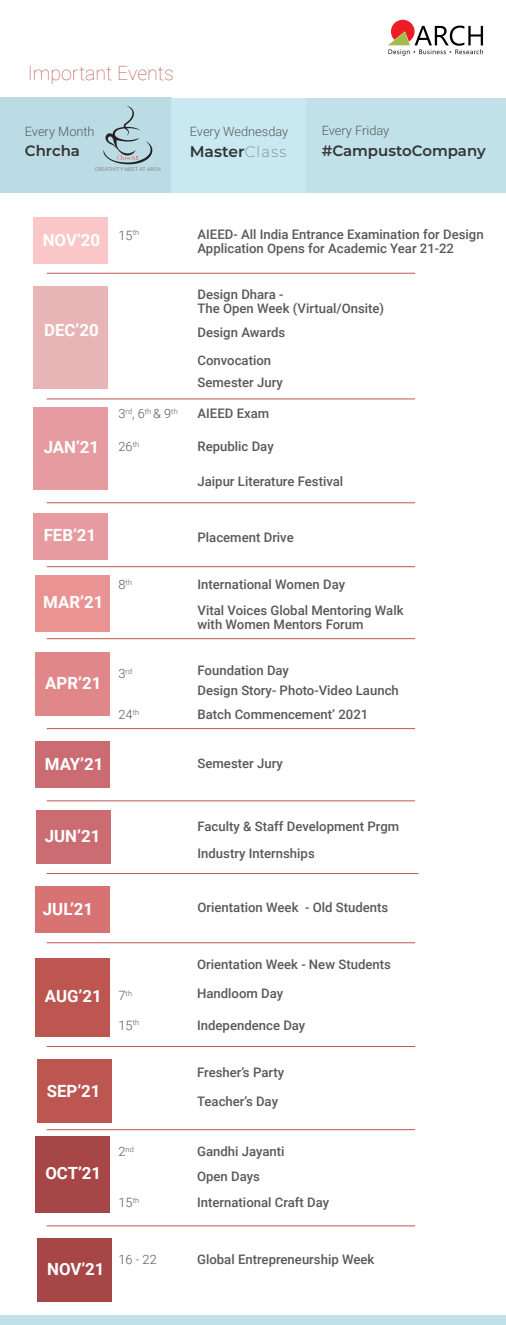
<style>
.page{position:relative;width:506px;height:1325px;background:#fff}
.page>*{position:absolute;margin:0;border:0;box-sizing:border-box;transform-origin:0 0}
.t1{font:100 19.6px "Roboto";color:#bd5551}
.t2{font:700 16.8px "Roboto";color:#fff}
.t3{font:600 15.52px "Montserrat";color:#333}
.t4{font:600 14.96px "Montserrat";color:#333}
.t5{font:500 13.12px/14px "Roboto";color:#58595b}
.t6{font:300 12.8px "Roboto";color:#58595b}
.t7{font:300 7.48px "Roboto";color:#58595b}
.t8{font:5.28px "Roboto";color:#878787}
.s1{font-weight:100;font-size:15px}
.s2{font-size:12.8px}
</style>
<div class="page">
<div style="left:0;top:97px;width:171px;height:96px;background:#bbdce5"></div>
<div style="left:171px;top:98px;width:168px;height:95px;background:#c7e9ef"></div>
<div style="left:307px;top:98px;width:199px;height:95px;background:#c0e1e8"></div>
<div style="left:0;top:1316px;width:506px;height:9px;background:#c0e1e8"></div>
<svg style="left:388px;top:20px;width:95px;height:36px"></svg>
<div style="left:34px;top:217px;width:74px;height:47px;background:#fac6c7"></div>
<hr style="left:47px;top:273px;width:368px;height:1px;background:#bd5551">
<div style="left:35px;top:886px;width:75px;height:47px;background:#d87373"></div>
<div style="left:35px;top:575px;width:75px;height:56px;background:#ea9393"></div>
<div style="left:34px;top:287px;width:74px;height:102px;background:#e8b5b7"></div>
<hr style="left:47px;top:399px;width:368px;height:1px;background:#bd5551">
<div style="left:34px;top:407px;width:74px;height:83px;background:#e59b9f"></div>
<hr style="left:47px;top:503px;width:368px;height:1px;background:#bd5551">
<div style="left:34px;top:513px;width:74px;height:46px;background:#e59b9f"></div>
<hr style="left:47px;top:567px;width:368px;height:1px;background:#bd5551">
<div style="left:35px;top:652px;width:75px;height:64px;background:#e08889"></div>
<hr style="left:47px;top:638px;width:368px;height:1px;background:#bd5551">
<div style="left:35px;top:742px;width:75px;height:46px;background:#ca6c72"></div>
<div style="left:36px;top:810px;width:75px;height:54px;background:#ca6c72"></div>
<hr style="left:47px;top:728px;width:368px;height:1px;background:#bd5551">
<div style="left:35px;top:958px;width:75px;height:78px;background:#bd5551"></div>
<hr style="left:47px;top:943px;width:368px;height:1px;background:#bd5551">
<hr style="left:47px;top:873px;width:371px;height:1px;background:#bd5551">
<hr style="left:47px;top:1046px;width:368px;height:1px;background:#bd5551">
<div style="left:37px;top:1059px;width:75px;height:64px;background:#bd5551"></div>
<hr style="left:47px;top:1129px;width:368px;height:1px;background:#bd5551">
<div style="left:35px;top:1136px;width:75px;height:77px;background:#a64647"></div>
<hr style="left:47px;top:1226px;width:368px;height:1px;background:#bd5551">
<div style="left:37px;top:1238px;width:75px;height:64px;background:#a64647"></div>
<hr style="left:47px;top:801px;width:368px;height:1px;background:#bd5551">
<svg style="left:103px;top:106px;width:49px;height:58px"></svg>
<h1 class="t1" style="left:28px;top:60px;width:148px">Important Events</h1>
<p class="t6" style="left:25px;top:123px;width:71px">Every Month</p>
<p class="t6" style="left:190px;top:123px;width:100px">Every Wednesday</p>
<p class="t6" style="left:322px;top:122px;width:69px">Every Friday</p>
<p class="t8" style="left:95px;top:165px;width:68px">CREATIVITY MEET AT ARCH</p>
<p class="t4" style="left:25px;top:140px;width:57px">Chrcha</p>
<p class="t4" style="left:322px;top:140px;width:165px">#CampustoCompany</p>
<p class="t3" style="left:190px;top:140px;width:98px">Master<span class="s1">Class</span></p>
<p class="t2" style="left:43px;top:228px;width:98px">NOV’20 <sup>15</sup><sup>th</sup></p>
<p class="t5" style="left:197px;top:227px;width:288px">AIEED- All India Entrance Examination for Design<br>Application Opens for Academic Year 21-22</p>
<p class="t2" style="left:44px;top:318px;width:56px">DEC’20</p>
<p class="t2" style="left:44px;top:436px;width:57px">JAN’21</p>
<p class="t2" style="left:44px;top:523px;width:54px">FEB’21</p>
<p class="t2" style="left:43px;top:590px;width:62px">MAR’21</p>
<p class="t2" style="left:45px;top:671px;width:57px">APR’21</p>
<p class="t5" style="left:197px;top:287px;width:188px">Design Dhara -<br>The Open Week (Virtual/Onsite)</p>
<p class="t5" style="left:197px;top:348px;width:87px;line-height:22.8px">Convocation<br>Semester Jury</p>
<p class="t5" style="left:197px;top:324px;width:89px">Design Awards</p>
<p class="t7" style="left:119px;top:406px;width:61px"><span class="s2">3</span>rd<span class="s2">, 6</span>th <span class="s2">&amp; 9</span>th</p>
<p class="t5" style="left:197px;top:406px;width:73px">AIEED Exam</p>
<p class="t6" style="left:119px;top:438px;width:22px">26<sup>th</sup></p>
<p class="t5" style="left:197px;top:439px;width:78px">Republic Day</p>
<p class="t5" style="left:197px;top:473px;width:147px">Jaipur Literature Festival</p>
<p class="t5" style="left:197px;top:530px;width:98px">Placement Drive</p>
<p class="t7" style="left:119px;top:577px;width:15px"><span class="s2">8</span>th</p>
<p class="t5" style="left:197px;top:570px;width:208px;line-height:26.4px">International Women Day<br>Vital Voices Global Mentoring Walk</p>
<p class="t5" style="left:197px;top:617px;width:168px">with Women Mentors Forum</p>
<p class="t7" style="left:119px;top:666px;width:15px"><span class="s2">3</span>rd</p>
<p class="t5" style="left:197px;top:661px;width:203px;line-height:19.2px">Foundation Day<br>Design Story- Photo-Video Launch</p>
<p class="t6" style="left:119px;top:706px;width:22px">24<sup>th</sup></p>
<p class="t5" style="left:197px;top:707px;width:172px">Batch Commencement’ 2021</p>
<p class="t2" style="left:45px;top:752px;width:60px">MAY’21</p>
<p class="t5" style="left:197px;top:756px;width:87px">Semester Jury</p>
<p class="t2" style="left:45px;top:825px;width:57px">JUN’21</p>
<p class="t5" style="left:197px;top:813px;width:203px;line-height:26.4px">Faculty &amp; Staff Development Prgm<br>Industry Internships</p>
<p class="t2" style="left:43px;top:897px;width:52px">JUL’21</p>
<p class="t5" style="left:197px;top:900px;width:192px">Orientation Week - Old Students</p>
<p class="t2" style="left:45px;top:984px;width:58px">AUG’21</p>
<p class="t2" style="left:47px;top:1079px;width:55px">SEP’21</p>
<p class="t2" style="left:45px;top:1162px;width:57px">OCT’21</p>
<p class="t7" style="left:119px;top:988px;width:15px"><span class="s2">7</span>th</p>
<p class="t6" style="left:119px;top:1016px;width:22px">15<sup>th</sup></p>
<p class="t5" style="left:197px;top:957px;width:195px">Orientation Week - New Students</p>
<p class="t5" style="left:197px;top:986px;width:88px">Handloom Day</p>
<p class="t5" style="left:197px;top:1017px;width:110px">Independence Day</p>
<p class="t5" style="left:197px;top:1058px;width:88px;line-height:28.6px">Fresher’s Party<br>Teacher’s Day</p>
<p class="t7" style="left:126px;top:1144px;width:10px">nd</p>
<p class="t6" style="left:119px;top:1142px;width:9px">2</p>
<p class="t5" style="left:197px;top:1144px;width:89px">Gandhi Jayanti</p>
<p class="t6" style="left:119px;top:1193px;width:22px">15<sup>th</sup></p>
<p class="t5" style="left:197px;top:1164px;width:134px;line-height:25.4px">Open Days<br>International Craft Day</p>
<p class="t2" style="left:47px;top:1257px;width:59px">NOV’21</p>
<p class="t6" style="left:119px;top:1250px;width:40px">16 - 22</p>
<p class="t5" style="left:197px;top:1252px;width:179px">Global Entrepreneurship Week</p>
</div>
